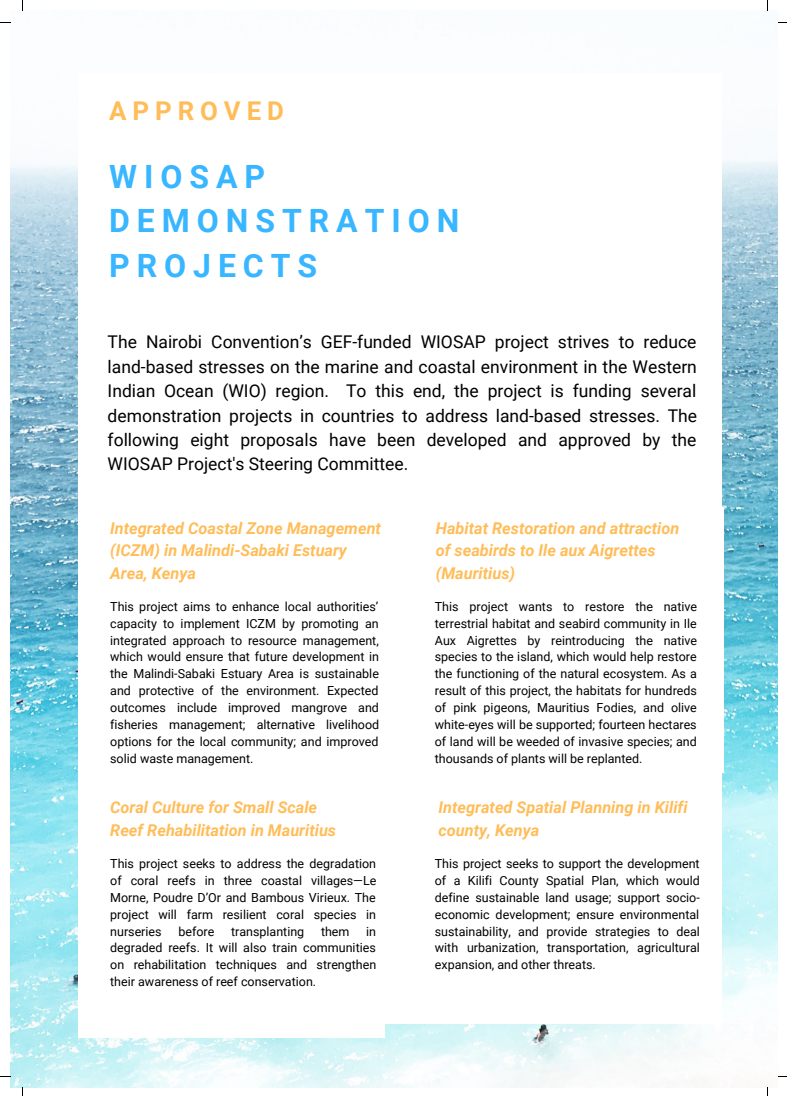
<style>
.page{position:relative;width:787px;height:1096px;background:#fff}
.page>*{position:absolute;margin:0;border:0;box-sizing:border-box;transform-origin:0 0}
.t1{font:700 32px/44.5px "Roboto";letter-spacing:.215em;color:#38b6ff}
.t2{font:700 25.88px "Roboto";letter-spacing:.23em;color:#ffbd59}
.t3{font:17.5px/24.4px "Roboto";color:#000;text-align:justify}
.t4{font:italic 700 16.25px/22.5px "Roboto";color:#ffbd59}
.t5{font:12.5px/16.9px "Roboto";color:#000;text-align:justify}
</style>
<div class="page">
<img style="left:10px;top:10px;width:768px;height:1076px">
<div style="left:78px;top:73px;width:643px;height:950px;background:#fff"></div>
<div style="left:417px;top:506px;width:307px;height:266px;background:#fff"></div>
<div style="left:78px;top:772px;width:307px;height:265px;background:#fff"></div>
<h2 class="t2" style="left:109px;top:96px;width:176px">APPROVED</h2>
<h1 class="t1" style="left:109px;top:154px;width:352px">WIOSAP<br>DEMONSTRATION<br>PROJECTS</h1>
<p class="t3" style="left:108px;top:330px;width:591px">The Nairobi Convention’s GEF-funded WIOSAP project strives to reduce land-based stresses on the marine and coastal environment in the Western Indian Ocean (WIO) region. To this end, the project is funding several demonstration projects in countries to address land-based stresses. The following eight proposals have been developed and approved by the WIOSAP Project's Steering Committee.</p>
<h3 class="t4" style="left:110px;top:517px;width:272px">Integrated Coastal Zone Management (ICZM) in Malindi-Sabaki Estuary<br>Area, Kenya</h3>
<p class="t5" style="left:110px;top:598px;width:270px">This project aims to enhance local authorities’ capacity to implement ICZM by promoting an integrated approach to resource management, which would ensure that future development in the Malindi-Sabaki Estuary Area is sustainable and protective of the environment. Expected outcomes include improved mangrove and fisheries management; alternative livelihood options for the local community; and improved solid waste management.</p>
<h3 class="t4" style="left:110px;top:796px;width:227px">Coral Culture for Small Scale<br>Reef Rehabilitation in Mauritius</h3>
<p class="t5" style="left:110px;top:855px;width:268px">This project seeks to address the degradation of coral reefs in three coastal villages—Le Morne, Poudre D’Or and Bambous Virieux. The project will farm resilient coral species in nurseries</p>
<p class="t5" style="left:178px;top:922px;width:37px">before</p>
<p class="t5" style="left:231px;top:922px;width:75px">transplanting</p>
<p class="t5" style="left:321px;top:922px;width:30px">them</p>
<p class="t5" style="left:110px;top:922px;width:268px;text-indent:256px">in degraded reefs. It will also train communities on rehabilitation techniques and strengthen their awareness of reef conservation.</p>
<h3 class="t4" style="left:436px;top:517px;width:245px">Habitat Restoration and attraction of seabirds to Ile aux Aigrettes (Mauritius)</h3>
<p class="t5" style="left:435px;top:598px;width:264px">This project wants to restore the native terrestrial habitat and seabird community in Ile Aux Aigrettes by reintroducing the native species to the island, which would help restore the functioning of the natural ecosystem. As a result of this project, the habitats for hundreds of pink pigeons, Mauritius Fodies, and olive white-eyes will be supported; fourteen hectares of land will be weeded of invasive species; and thousands of plants will be replanted.</p>
<h3 class="t4" style="left:439px;top:796px;width:250px">Integrated Spatial Planning in Kilifi county, Kenya</h3>
<p class="t5" style="left:435px;top:855px;width:267px">This project seeks to support the development of a Kilifi County Spatial Plan, which would define sustainable land usage; support socio&shy;economic development; ensure environmental sustainability, and provide strategies to deal with urbanization, transportation, agricultural expansion, and other threats.</p>
</div>
